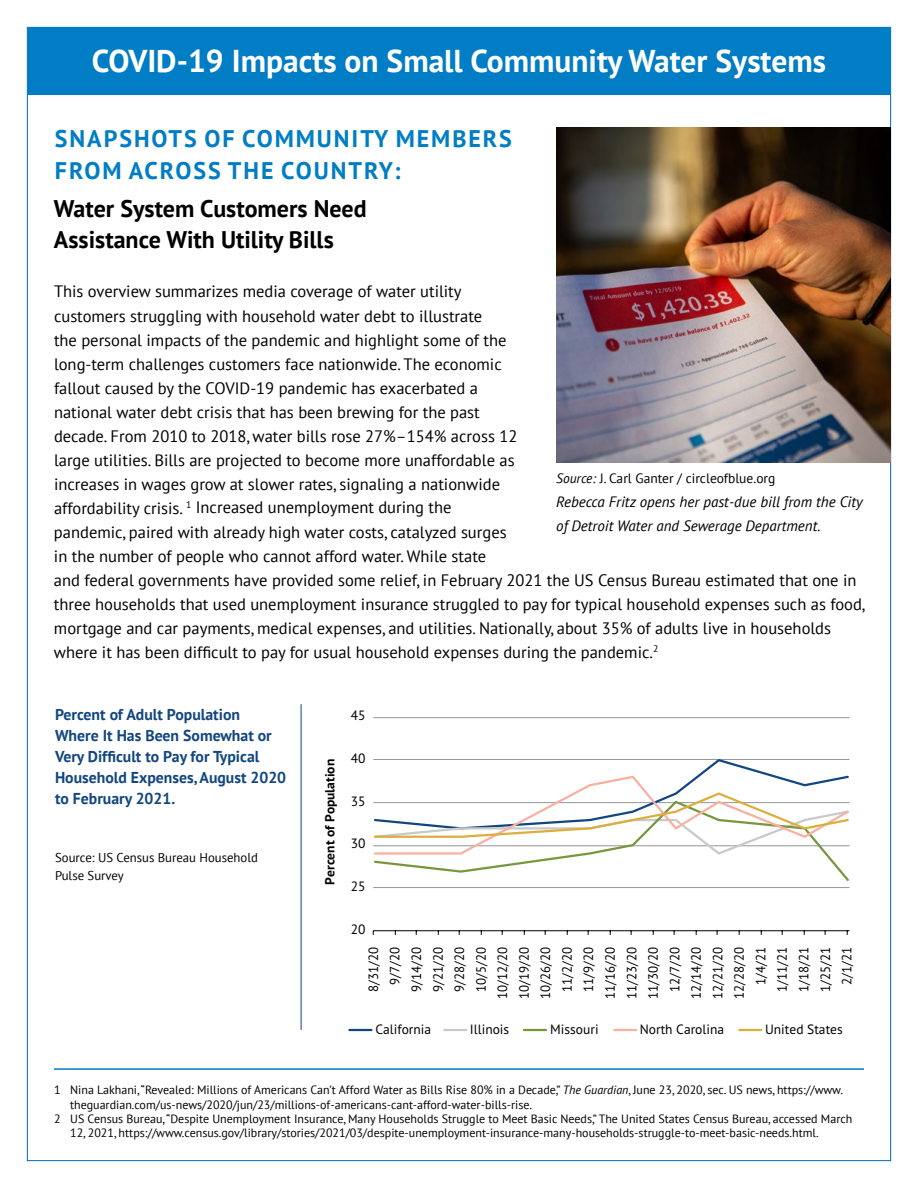
<style>
.page{position:relative;width:918px;height:1188px;background:#fff}
.page>*{position:absolute;margin:0;border:0;box-sizing:border-box;transform-origin:0 0}
.t1{font:700 31.5px "PT Sans";color:#fff}
.t2{font:700 24px/31.5px "PT Sans";color:#000}
.t3{font:700 24px/31.5px "PT Sans";letter-spacing:.08em;color:#007dc5}
.t4{font:16.5px/24px "PT Sans";color:#000}
.t5{font:700 15.75px/21px "PT Sans";color:#124680}
.t6{font:italic 15px/24px "PT Sans";color:#000}
.t7{font:13.5px/21.5px "PT Sans";color:#000;text-align:right;scale:.96 1}
.t8{font:13.5px "PT Sans";color:#000}
.t9{font:700 13.2px "PT Sans";color:#000}
.t10{font:12.75px/18px "PT Sans";color:#000}
.t11{font:12px "PT Sans";color:#000}
.s1{font-style:italic}
</style>
<div class="page">
<div style="left:27px;top:27px;width:864px;height:67px;background:#007dc5"></div>
<hr style="left:54px;top:1068px;width:810px;height:2px;background:#007dc5">
<img style="left:556px;top:127px;width:335px;height:335px">
<hr style="left:301px;top:704px;width:1px;height:326px;background:#124680">
<hr style="left:373px;top:887px;width:477px;height:1px;background:#939598">
<hr style="left:373px;top:717px;width:477px;height:1px;background:#939598">
<hr style="left:373px;top:930px;width:477px;height:1px;background:#000">
<svg style="left:373px;top:759px;width:477px;height:122px"></svg>
<hr style="left:349px;top:1029px;width:22px;height:2px;background:#124680">
<hr style="left:444px;top:1029px;width:22px;height:2px;background:#c9c9c9">
<hr style="left:524px;top:1029px;width:22px;height:2px;background:#78963d">
<hr style="left:614px;top:1029px;width:22px;height:2px;background:#f9b0a0">
<hr style="left:739px;top:1029px;width:22px;height:2px;background:#dcaf3c">
<h1 class="t1" style="left:92px;top:40px;width:736px">COVID-19 Impacts on Small Community Water Systems</h1>
<h2 class="t3" style="left:55px;top:123px;width:459px">SNAPSHOTS OF COMMUNITY MEMBERS<br>FROM ACROSS THE COUNTRY:</h2>
<h2 class="t2" style="left:54px;top:192px;width:314px">Water System Customers Need<br>Assistance With Utility Bills</h2>
<p class="t4" style="left:54px;top:279px;width:813px">This overview summarizes media coverage of water utility<br>customers struggling with household water debt to illustrate<br>the personal impacts of the pandemic and highlight some of the<br>long-term challenges customers face nationwide. The economic<br>fallout caused by the COVID-19 pandemic has exacerbated a<br>national water debt crisis that has been brewing for the past<br>decade. From 2010 to 2018, water bills rose 27%–154% across 12<br>large utilities. Bills are projected to become more unaffordable as<br>increases in wages grow at slower rates, signaling a nationwide<br>affordability crisis. <sup>1</sup> Increased unemployment during the<br>pandemic, paired with already high water costs, catalyzed surges<br>in the number of people who cannot afford water. While state<br>and federal governments have provided some relief, in February 2021 the US Census Bureau estimated that one in three households that used unemployment insurance struggled to pay for typical household expenses such as food, mortgage and car payments, medical expenses, and utilities. Nationally, about 35% of adults live in households where it has been difficult to pay for usual household expenses during the pandemic.<sup>2</sup></p>
<p class="t8" style="left:556px;top:469px;width:221px"><span class="s1">Source:</span> J. Carl Ganter / circleofblue.org</p>
<p class="t6" style="left:556px;top:489px;width:308px">Rebecca Fritz opens her past-due bill from the City of Detroit Water and Sewerage Department.</p>
<p class="t5" style="left:55px;top:703px;width:233px">Percent of Adult Population<br>Where It Has Been Somewhat or<br>Very Difficult to Pay for Typical<br>Household Expenses, August 2020 to February 2021.</p>
<p class="t10" style="left:55px;top:848px;width:204px">Source: US Census Bureau Household<br>Pulse Survey</p>
<p class="t9" style="left:321px;top:885px;width:127px;rotate:-90deg">Percent of Population</p>
<p class="t8" style="left:351px;top:706px;width:16px">45</p>
<p class="t8" style="left:351px;top:750px;width:16px">40</p>
<p class="t8" style="left:351px;top:793px;width:16px">35</p>
<p class="t8" style="left:351px;top:834px;width:16px">30</p>
<p class="t8" style="left:351px;top:878px;width:16px">25</p>
<p class="t8" style="left:351px;top:921px;width:16px">20</p>
<p class="t7" style="left:362px;top:999px;width:55px;rotate:-90deg">8/31/20<br>9/7/20<br>9/14/20<br>9/21/20<br>9/28/20<br>10/5/20<br>10/12/20<br>10/19/20<br>10/26/20<br>11/2/20<br>11/9/20<br>11/16/20<br>11/23/20<br>11/30/20<br>12/7/20<br>12/14/20<br>12/21/20<br>12/28/20<br>1/4/21<br>1/11/21<br>1/18/21<br>1/25/21<br>2/1/21</p>
<p class="t8" style="left:375px;top:1021px;width:57px">California</p>
<p class="t8" style="left:470px;top:1021px;width:41px">Illinois</p>
<p class="t8" style="left:550px;top:1021px;width:50px">Missouri</p>
<p class="t8" style="left:640px;top:1021px;width:86px">North Carolina</p>
<p class="t8" style="left:765px;top:1021px;width:79px">United States</p>
<p class="t11" style="left:54px;top:1082px;width:790px">1 Nina Lakhani, “Revealed: Millions of Americans Can’t Afford Water as Bills Rise 80% in a Decade,” <span class="s1">The Guardian</span>, June 23, 2020, sec. US news, https://www.</p>
<p class="t11" style="left:70px;top:1097px;width:463px">theguardian.com/us-news/2020/jun/23/millions-of-americans-cant-afford-water-bills-rise.</p>
<p class="t11" style="left:54px;top:1111px;width:800px">2 US Census Bureau, “Despite Unemployment Insurance, Many Households Struggle to Meet Basic Needs,” The United States Census Bureau, accessed March</p>
<p class="t11" style="left:70px;top:1126px;width:750px">12, 2021, https://www.census.gov/library/stories/2021/03/despite-unemployment-insurance-many-households-struggle-to-meet-basic-needs.html.</p>
</div>
